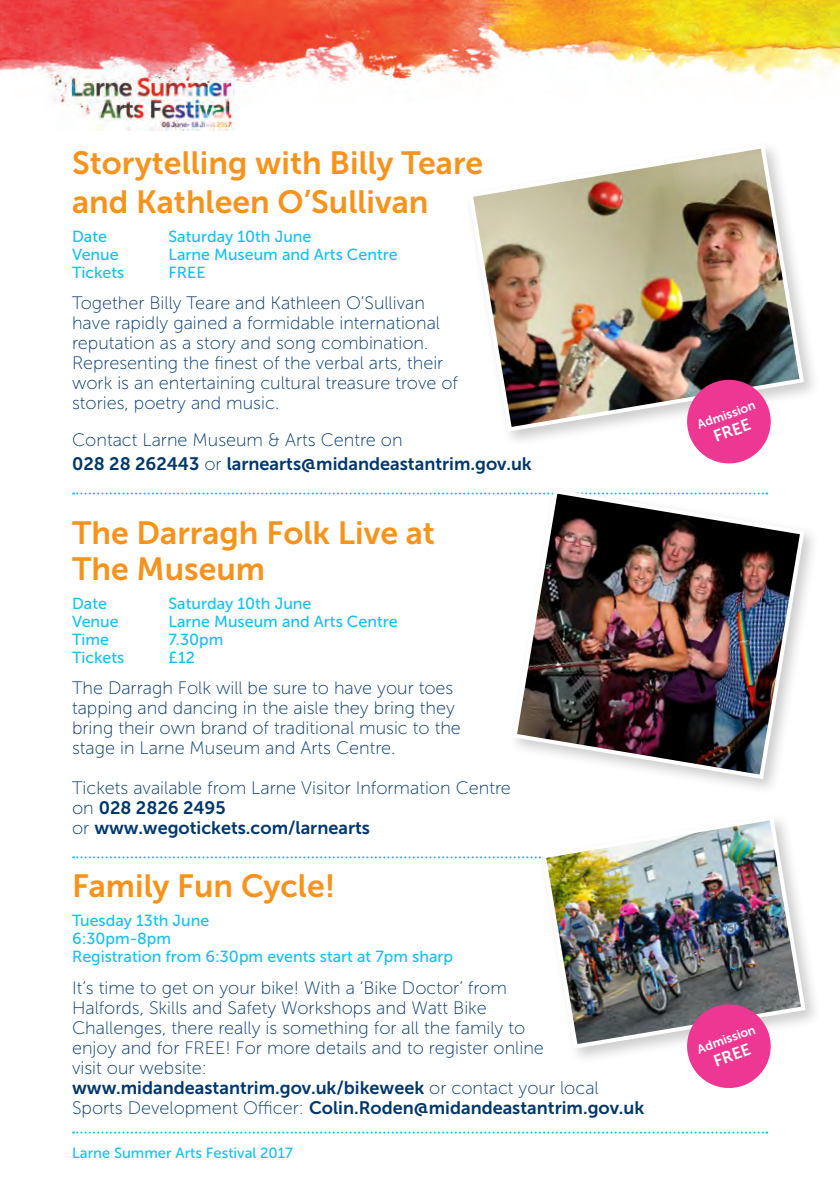
<style>
.page{position:relative;width:840px;height:1191px;background:#fff}
.page>*{position:absolute;margin:0;border:0;box-sizing:border-box;transform-origin:0 0}
.t1{font:32px "Museo Sans 700";color:#f7931d}
.t2{font:18px/20px "Museo Sans 100";color:#00376b}
.t3{font:18px/20px "Museo Sans 700";color:#00376b}
.t4{font:16.4px "Museo Sans 700";color:#fff}
.t5{font:16px "Museo Sans 500";color:#15c0f2}
.t6{font:14.8px "Museo Sans 500";color:#15c0f2}
.t7{font:12.6px "Museo Sans 700";color:#fff}
.s1{font-family:"Museo Sans 100"}
</style>
<div class="page">
<img style="left:0;top:0;width:839px;height:95px">
<svg style="left:73px;top:492px;width:435px;height:2px"></svg>
<svg style="left:73px;top:856px;width:464px;height:2px"></svg>
<svg style="left:73px;top:1131px;width:693px;height:2px"></svg>
<img style="left:510px;top:492px;width:296px;height:289px">
<img style="left:473px;top:147px;width:332px;height:287px">
<div style="left:537px;top:811px;width:283px;height:253px;background:#231f20;opacity:.22"></div>
<img style="left:539px;top:813px;width:268px;height:238px">
<img style="left:45px;top:58px;width:189px;height:73px">
<svg style="left:681px;top:374px;width:94px;height:90px"></svg>
<svg style="left:681px;top:999px;width:94px;height:89px"></svg>
<p class="t1" style="left:72px;top:145px;width:412px">Storytelling with Billy Teare</p>
<p class="t1" style="left:72px;top:184px;width:358px">and Kathleen O’Sullivan</p>
<p class="t5" style="left:72px;top:228px;width:36px">Date</p>
<p class="t5" style="left:168px;top:228px;width:144px">Saturday 10th June</p>
<p class="t5" style="left:72px;top:246px;width:48px">Venue</p>
<p class="t5" style="left:168px;top:246px;width:230px">Larne Museum and Arts Centre</p>
<p class="t5" style="left:72px;top:264px;width:54px">Tickets</p>
<p class="t5" style="left:168px;top:264px;width:38px">FREE</p>
<p class="t2" style="left:72px;top:293px;width:387px">Together Billy Teare and Kathleen O’Sullivan have rapidly gained a formidable international reputation as a story and song combination.<br>Representing the finest of the verbal arts, their work is an entertaining cultural treasure trove of stories, poetry and music.</p>
<p class="t2" style="left:72px;top:430px;width:332px">Contact Larne Museum &amp; Arts Centre on</p>
<p class="t3" style="left:72px;top:454px;width:461px">028 28 262443 <span class="s1">or</span> larnearts@midandeastantrim.gov.uk</p>
<p class="t1" style="left:72px;top:515px;width:364px">The Darragh Folk Live at</p>
<p class="t1" style="left:72px;top:551px;width:194px">The Museum</p>
<p class="t5" style="left:72px;top:594px;width:36px">Date</p>
<p class="t5" style="left:168px;top:594px;width:144px">Saturday 10th June</p>
<p class="t5" style="left:72px;top:612px;width:48px">Venue</p>
<p class="t5" style="left:168px;top:612px;width:230px">Larne Museum and Arts Centre</p>
<p class="t5" style="left:72px;top:630px;width:38px">Time</p>
<p class="t5" style="left:168px;top:630px;width:56px">7.30pm</p>
<p class="t5" style="left:72px;top:648px;width:54px">Tickets</p>
<p class="t5" style="left:168px;top:648px;width:28px">£12</p>
<p class="t2" style="left:72px;top:678px;width:390px">The Darragh Folk will be sure to have your toes tapping and dancing in the aisle they bring they bring their own brand of traditional music to the stage in Larne Museum and Arts Centre.</p>
<p class="t2" style="left:72px;top:778px;width:440px">Tickets available from Larne Visitor Information Centre</p>
<p class="t3" style="left:72px;top:798px;width:155px"><span class="s1">on</span> 028 2826 2495</p>
<p class="t3" style="left:72px;top:818px;width:299px"><span class="s1">or</span> www.wegotickets.com/larnearts</p>
<p class="t1" style="left:72px;top:868px;width:264px">Family Fun Cycle!</p>
<p class="t5" style="left:72px;top:912px;width:139px">Tuesday 13th June</p>
<p class="t5" style="left:72px;top:930px;width:101px">6:30pm-8pm</p>
<p class="t5" style="left:72px;top:948px;width:382px">Registration from 6:30pm events start at 7pm sharp</p>
<p class="t2" style="left:72px;top:977px;width:473px">It’s time to get on your bike! With a ‘Bike Doctor’ from Halfords, Skills and Safety Workshops and Watt Bike Challenges, there really is something for all the family to enjoy and for FREE! For more details and to register online</p>
<p class="t2" style="left:72px;top:1057px;width:136px">visit our website:</p>
<p class="t3" style="left:72px;top:1077px;width:573px">www.midandeastantrim.gov.uk/bikeweek <span class="s1">or contact your local<br>Sports Development Officer:</span> Colin.Roden@midandeastantrim.gov.uk</p>
<p class="t6" style="left:72px;top:1144px;width:222px">Larne Summer Arts Festival 2017</p>
<p class="t7" style="left:695px;top:418px;width:62px;rotate:-20deg">Admission</p>
<p class="t4" style="left:710px;top:428px;width:40px;rotate:-20deg">FREE</p>
<p class="t7" style="left:695px;top:1043px;width:62px;rotate:-20deg">Admission</p>
<p class="t4" style="left:710px;top:1053px;width:40px;rotate:-20deg">FREE</p>
</div>
